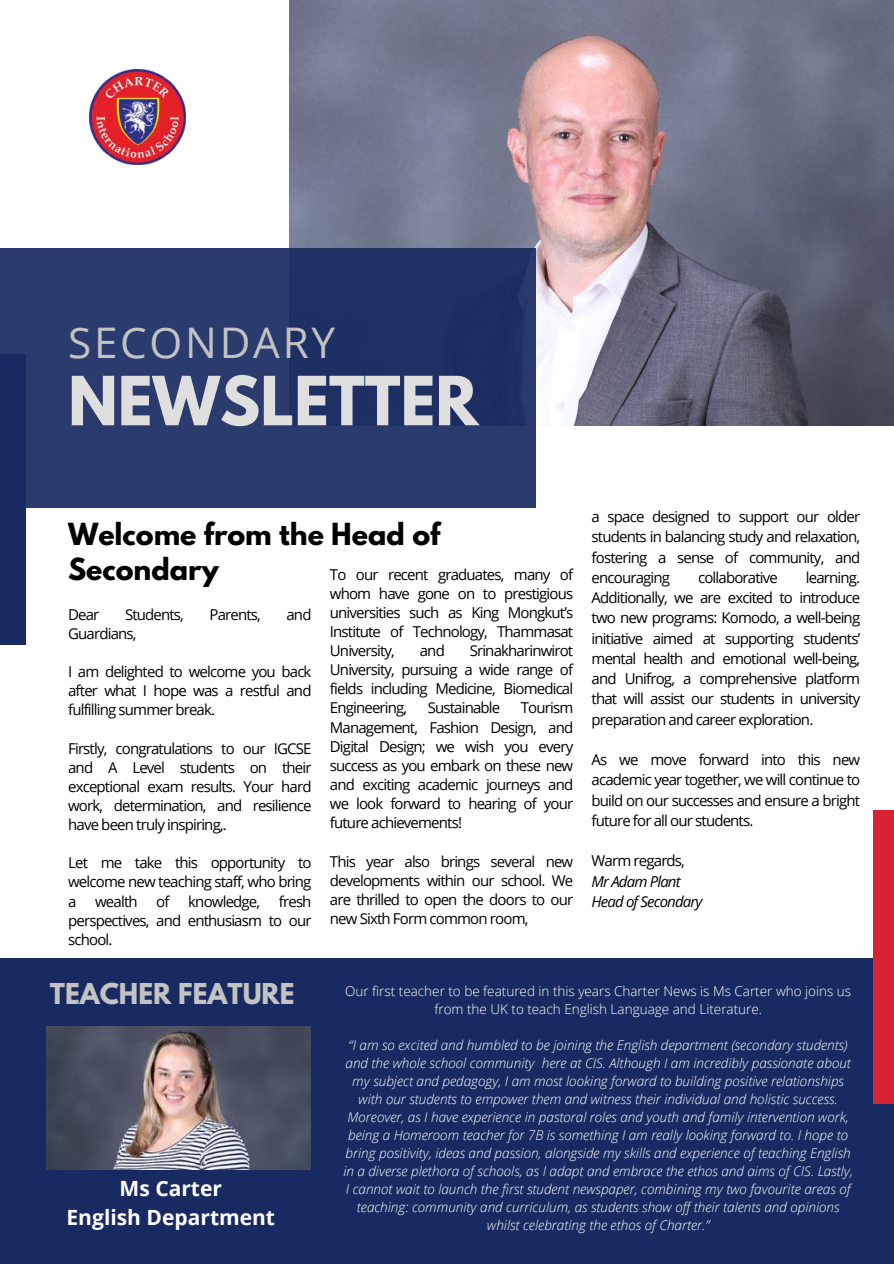
<style>
.page{position:relative;width:894px;height:1264px;background:#fff}
.page>*{position:absolute;margin:0;border:0;box-sizing:border-box;transform-origin:0 0}
.t1{font:700 60px "League Spartan";color:#dfdfdf}
.t2{font:42.15px "Open Sans";letter-spacing:.065em;color:#c3c3c3}
.t3{font:700 27px/34.8px "League Spartan";color:#000}
.t4{font:700 25.5px "League Spartan";color:#c3c3c3}
.t5{font:700 21px/29.2px "Open Sans";color:#fff;text-align:center}
.t6{font:15px/19.2px "Open Sans";letter-spacing:-.055em;color:#000;text-align:justify}
.t7{font:italic 15px/20.2px "Open Sans";letter-spacing:-.055em;color:#000}
.t8{font:italic 300 13.5px/18px "Open Sans";color:#fff;text-align:center}
.t9{font:300 13.5px/18px "Open Sans";color:#fff;text-align:center}
</style>
<div class="page">
<img style="left:290px;top:0;width:603px;height:425px">
<div style="left:0;top:248px;width:535px;height:260px;background:linear-gradient(to right,#2d3d70,#213266)"></div>
<div style="left:0;top:354px;width:25px;height:291px;background:#182a61"></div>
<div style="left:0;top:958px;width:893px;height:305px;background:#182a61"></div>
<div style="left:873px;top:809px;width:20px;height:294px;background:#d92332"></div>
<img style="left:89px;top:69px;width:96px;height:96px">
<img style="left:47px;top:1026px;width:263px;height:143px">
<h2 class="t2" style="left:68px;top:313px;width:268px">SECONDARY</h2>
<h1 class="t1" style="left:68px;top:371px;width:411px">NEWSLETTER</h1>
<h3 class="t3" style="left:68px;top:520px;width:373px">Welcome from the Head of<br>Secondary</h3>
<p class="t6" style="left:591px;top:506px;width:270px;line-height:20.2px">a space designed to support our older students in balancing study and relaxation, fostering a sense of community, and encouraging</p>
<p class="t6" style="left:330px;top:564px;width:245px">To our recent graduates, many of whom have gone on to prestigious universities such as King Mongkut’s Institute of Technology, Thammasat University,</p>
<p class="t6" style="left:591px;top:567px;width:270px;line-height:20.2px;text-indent:214px">learning.<br>Additionally, we are excited to introduce two new programs: Komodo, a well-being initiative aimed at supporting students’ mental health and emotional well-being, and Unifrog, a comprehensive platform that will assist our students in university preparation and career exploration.</p>
<p class="t6" style="left:591px;top:749px;width:270px;line-height:20.2px">As we move forward into this new academic year together, we will continue to build on our successes and ensure a bright future for all our students.</p>
<p class="t6" style="left:591px;top:851px;width:95px">Warm regards,</p>
<p class="t7" style="left:591px;top:870px;width:112px">Mr Adam Plant<br>Head of Secondary</p>
<p class="t6" style="left:697px;top:567px;width:81px">collaborative</p>
<p class="t6" style="left:68px;top:604px;width:33px">Dear</p>
<p class="t6" style="left:125px;top:604px;width:60px">Students,</p>
<p class="t6" style="left:209px;top:604px;width:53px">Parents,</p>
<p class="t6" style="left:286px;top:604px;width:27px">and</p>
<p class="t6" style="left:68px;top:623px;width:70px">Guardians,</p>
<p class="t6" style="left:68px;top:661px;width:245px">I am delighted to welcome you back after what I hope was a restful and fulfilling summer break.</p>
<p class="t6" style="left:68px;top:738px;width:245px">Firstly, congratulations to our IGCSE and A Level students on their exceptional exam results. Your hard work, determination, and resilience have been truly inspiring,.</p>
<p class="t6" style="left:68px;top:852px;width:245px">Let me take this opportunity to welcome new teaching staff, who bring a wealth of knowledge, fresh perspectives, and enthusiasm to our school.</p>
<p class="t6" style="left:330px;top:640px;width:245px;text-indent:140px">Srinakharinwirot University, pursuing a wide range of fields including Medicine, Biomedical Engineering,</p>
<p class="t6" style="left:419px;top:640px;width:27px">and</p>
<p class="t6" style="left:427px;top:698px;width:74px">Sustainable</p>
<p class="t6" style="left:330px;top:698px;width:245px;text-indent:191px">Tourism Management, Fashion Design, and Digital Design; we wish you every success as you embark on these new and exciting academic journeys and we look forward to hearing of your future achievements!</p>
<p class="t6" style="left:330px;top:851px;width:245px">This year also brings several new developments within our school. We are thrilled to open the doors to our new Sixth Form common room,</p>
<h3 class="t4" style="left:50px;top:981px;width:246px">TEACHER FEATURE</h3>
<p class="t9" style="left:345px;top:981px;width:507px">Our first teacher to be featured in this years Charter News is Ms Carter who joins us from the UK to teach English Language and Literature.</p>
<p class="t8" style="left:343px;top:1035px;width:511px">“I am so excited and humbled to be joining the English department (secondary students) and the whole school community here at CIS. Although I am incredibly passionate about my subject and pedagogy, I am most looking forward to building positive relationships with our students to empower them and witness their individual and holistic success.<br>Moreover, as I have experience in pastoral roles and youth and family intervention work, being a Homeroom teacher for 7B is something I am really looking forward to. I hope to bring positivity, ideas and passion, alongside my skills and experience of teaching English in a diverse plethora of schools, as I adapt and embrace the ethos and aims of CIS. Lastly, I cannot wait to launch the first student newspaper, combining my two favourite areas of teaching: community and curriculum, as students show off their talents and opinions whilst celebrating the ethos of Charter.”</p>
<h3 class="t5" style="left:67px;top:1173px;width:210px">Ms Carter<br>English Department</h3>
</div>
